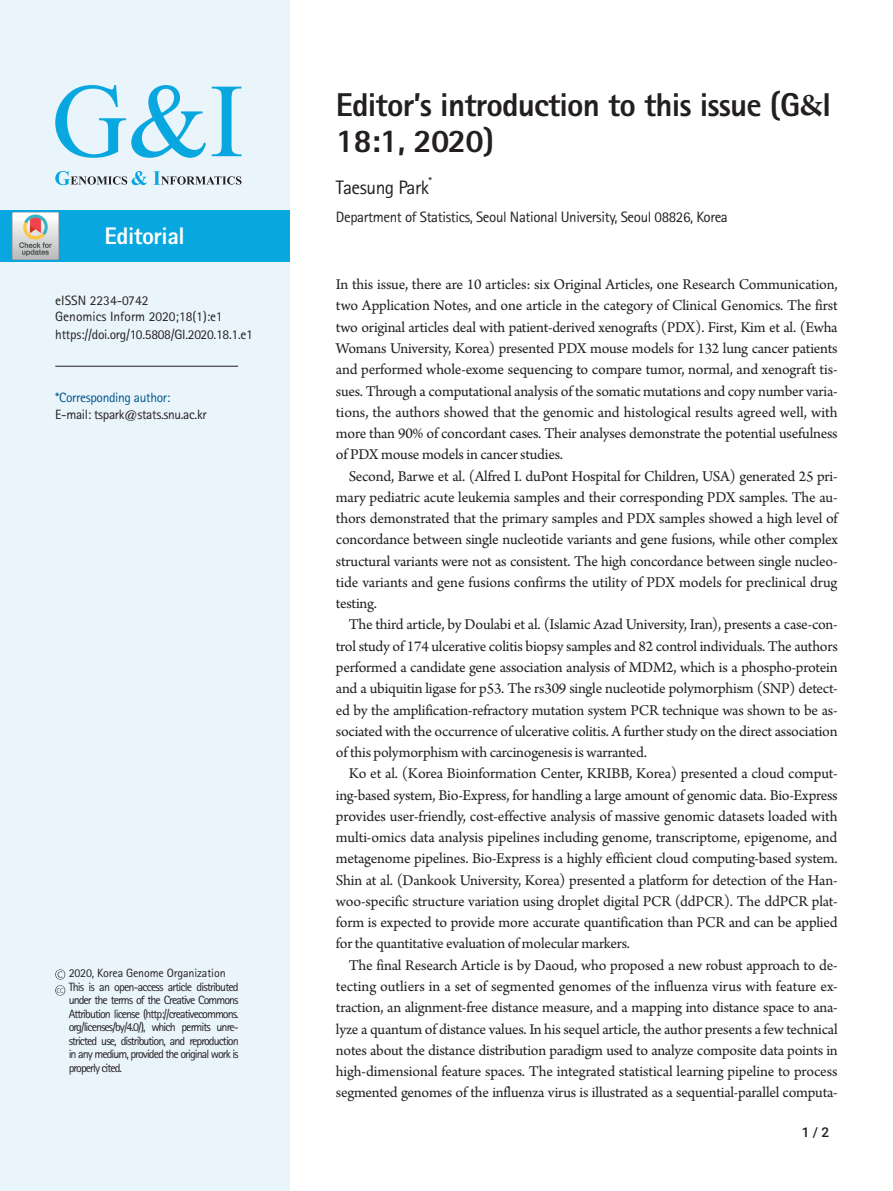
<style>
.page{position:relative;width:893px;height:1191px;background:#fff}
.page>*{position:absolute;margin:0;border:0;box-sizing:border-box;transform-origin:0 0}
.article-title{font:800 33px/36.3px "Rotis Sans Serif Std";letter-spacing:-.025em;color:#231f20}
.subject{font:800 24px "Rotis Sans Serif Std";letter-spacing:-.02em;color:#fff}
.contrib-group{font:19.5px "Rotis Sans Serif Std";letter-spacing:-.025em;color:#231f20}
.body{font:15.75px/21.3px "Arno Pro";letter-spacing:-.015em;color:#231f20;text-align:justify}
.aff{font:15px "Rotis Sans Serif Std";letter-spacing:-.025em;color:#231f20}
.doi{font:13.5px "Rotis Sans Serif Std";letter-spacing:-.02em;color:#231f20}
.date-published{font:13.5px "Rotis Sans Serif Std";letter-spacing:-.025em;color:#231f20}
.date-published-2{font:13.5px "Rotis Sans Serif Std";color:#231f20}
.date-published-3{font:13.5px "Rotis Sans Serif Std";letter-spacing:-.025em;color:#00548b}
.issn{font:13.5px "Rotis Sans Serif Std";color:#231f20}
.t1{font:500 13.5px "Roboto";color:#231f20}
.t2{font:12px/13.5px "Rotis Sans Serif Std";letter-spacing:-.08em;color:#231f20}
.contrib-group-2{font:11.4px "Rotis Sans Serif Std";color:#231f20}
.s1{font-family:"Arno Pro";font-weight:600}
</style>
<div class="page">
<div style="left:0;top:0;width:289px;height:1191px;background:#e9f4fb"></div>
<svg style="left:55px;top:171px;width:187px;height:14px"></svg>
<svg style="left:55px;top:85px;width:151px;height:73px"></svg>
<svg style="left:212px;top:87px;width:30px;height:69px"></svg>
<hr style="left:55px;top:366px;width:183px;height:1px;background:#231f20">
<svg style="left:55px;top:969px;width:10px;height:10px"></svg>
<svg style="left:55px;top:985px;width:10px;height:10px"></svg>
<div style="left:0;top:210px;width:289px;height:51px;background:#08a7e0"></div>
<img style="left:12px;top:212px;width:47px;height:47px">
<p class="subject" style="left:104px;top:220px;width:82px">Editorial</p>
<p class="issn" style="left:55px;top:292px;width:95px">eISSN 2234-0742</p>
<p class="date-published-2" style="left:55px;top:308px;width:169px">Genomics Inform 2020;18(1):e1</p>
<p class="doi" style="left:55px;top:326px;width:199px">https://doi.org/10.5808/GI.2020.18.1.e1</p>
<p class="date-published-3" style="left:55px;top:389px;width:117px">*Corresponding author:</p>
<p class="date-published" style="left:55px;top:407px;width:153px">E-mail: tspark@stats.snu.ac.kr</p>
<p class="t2" style="left:69px;top:966px;width:172px">2020, Korea Genome Organization This is an open-access article distributed under the terms of the Creative Commons Attribution license (http://creativecommons. org/licenses/by/4.0/), which permits unre&shy;stricted use, distribution, and reproduction in any medium, provided the original work is properly cited.</p>
<p class="article-title" style="left:336px;top:86px;width:497px">Editor’s introduction to this issue (G<span class="s1">&amp;</span>I<br>18:1, 2020)</p>
<p class="contrib-group" style="left:336px;top:176px;width:95px">Taesung Park</p>
<p class="contrib-group-2" style="left:429px;top:174px;width:5px">*</p>
<p class="aff" style="left:336px;top:208px;width:393px">Department of Statistics, Seoul National University, Seoul 08826, Korea</p>
<p class="body" style="left:336px;top:275px;width:503px">In this issue, there are 10 articles: six Original Articles, one Research Communication, two Application Notes, and one article in the category of Clinical Genomics. The first two original articles deal with patient-derived xenografts (PDX). First, Kim et al. (Ewha Womans University, Korea) presented PDX mouse models for 132 lung cancer patients and performed whole-exome sequencing to compare tumor, normal, and xenograft tis&shy;sues. Through a computational analysis of the somatic mutations and copy number varia&shy;tions, the authors showed that the genomic and histological results agreed well, with more than 90% of concordant cases. Their analyses demonstrate the potential usefulness of PDX mouse models in cancer studies.</p>
<p class="body" style="left:336px;top:466px;width:503px;text-indent:13px">Second, Barwe et al. (Alfred I. duPont Hospital for Children, USA) generated 25 pri&shy;mary pediatric acute leukemia samples and their corresponding PDX samples. The au&shy;thors demonstrated that the primary samples and PDX samples showed a high level of concordance between single nucleotide variants and gene fusions, while other complex structural variants were not as consistent. The high concordance between single nucleo&shy;tide variants and gene fusions confirms the utility of PDX models for preclinical drug testing.</p>
<p class="body" style="left:336px;top:615px;width:503px;text-indent:13px">The third article, by Doulabi et al. (Islamic Azad University, Iran), presents a case-con&shy;trol study of 174 ulcerative colitis biopsy samples and 82 control individuals. The authors performed a candidate gene association analysis of MDM2, which is a phospho-protein and a ubiquitin ligase for p53. The rs309 single nucleotide polymorphism (SNP) detect&shy;ed by the amplification-refractory mutation system PCR technique was shown to be as&shy;sociated with the occurrence of ulcerative colitis. A further study on the direct association of this polymorphism with carcinogenesis is warranted.</p>
<p class="body" style="left:336px;top:764px;width:503px;text-indent:13px">Ko et al. (Korea Bioinformation Center, KRIBB, Korea) presented a cloud comput&shy;ing-based system, Bio-Express, for handling a large amount of genomic data. Bio-Express provides user-friendly, cost-effective analysis of massive genomic datasets loaded with multi-omics data analysis pipelines including genome, transcriptome, epigenome, and metagenome pipelines. Bio-Express is a highly efficient cloud computing-based system.<br>Shin at al. (Dankook University, Korea) presented a platform for detection of the Han&shy;woo-specific structure variation using droplet digital PCR (ddPCR). The ddPCR plat&shy;form is expected to provide more accurate quantification than PCR and can be applied for the quantitative evaluation of molecular markers.</p>
<p class="body" style="left:336px;top:955px;width:503px;text-indent:13px">The final Research Article is by Daoud, who proposed a new robust approach to de&shy;tecting outliers in a set of segmented genomes of the influenza virus with feature ex&shy;traction, an alignment-free distance measure, and a mapping into distance space to ana&shy;lyze a quantum of distance values. In his sequel article, the author presents a few technical notes about the distance distribution paradigm used to analyze composite data points in high-dimensional feature spaces. The integrated statistical learning pipeline to process segmented genomes of the influenza virus is illustrated as a sequential-parallel computa-</p>
<p class="t1" style="left:802px;top:1123px;width:29px">1 / 2</p>
</div>
